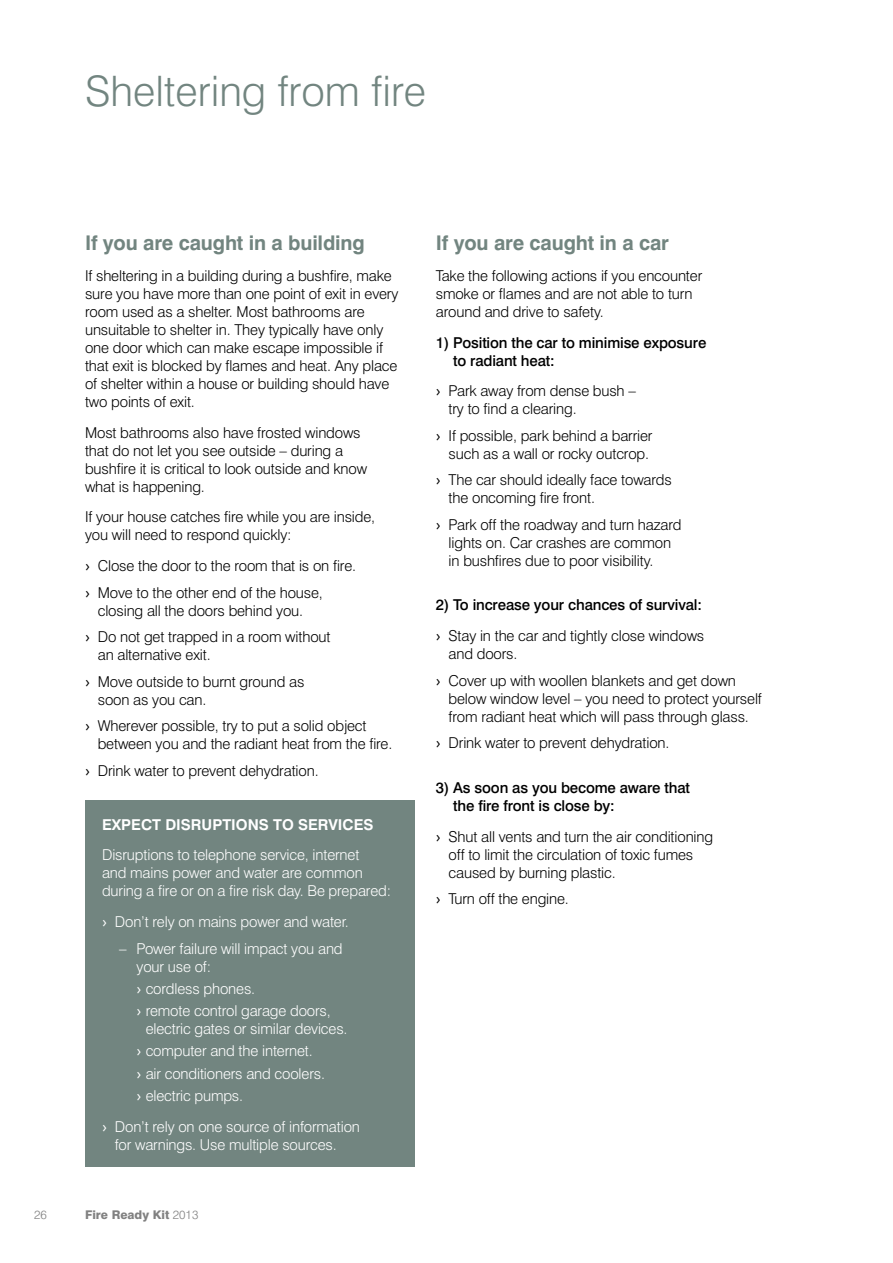
<style>
.page{position:relative;width:893px;height:1263px;background:#fff}
.page>*{position:absolute;margin:0;border:0;box-sizing:border-box;transform-origin:0 0}
.t1{font:300 42px "Swiss 721 BT";color:#728580}
.t2{font:700 20.25px "Swiss 721 BT";letter-spacing:-.01em;color:#728580}
.t3{font:300 15px/18px "Swiss 721 BT";letter-spacing:-.01em;color:#000}
.t4{font:300 15px/18px "Swiss 721 BT";letter-spacing:-.01em;color:#fff}
.t5{font:500 15px/18px "Swiss 721 BT";letter-spacing:-.01em;color:#000}
.t6{font:700 15px "Swiss 721 BT";color:#fff}
.t7{font:800 12px "Swiss 721 BT";color:#818181}
.t8{font:300 12px "Swiss 721 BT";color:#818181}
.s1{font-family:"Gotham";font-weight:400}
.s2{font-weight:300}
</style>
<div class="page">
<div style="left:85px;top:800px;width:330px;height:367px;background:#728580"></div>
<h1 class="t1" style="left:85px;top:66px;width:343px">Sheltering from fire</h1>
<h2 class="t2" style="left:85px;top:231px;width:281px">If you are caught in a building</h2>
<p class="t3" style="left:85px;top:266px;width:315px">If sheltering in a building during a bushfire, make sure you have more than one point of exit in every room used as a shelter. Most bathrooms are unsuitable to shelter in. They typically have only one door which can make escape impossible if that exit is blocked by flames and heat. Any place of shelter within a house or building should have two points of exit.</p>
<p class="t3" style="left:85px;top:423px;width:284px">Most bathrooms also have frosted windows that do not let you see outside – during a bushfire it is critical to look outside and know what is happening.</p>
<p class="t3" style="left:85px;top:508px;width:292px">If your house catches fire while you are inside, you will need to respond quickly:</p>
<p class="t3" style="left:85px;top:552px;width:273px;line-height:26.5px"><span class="s1">›</span> Close the door to the room that is on fire. <span class="s1">›</span> Move to the other end of the house,</p>
<p class="t3" style="left:85px;top:597px;width:247px;line-height:26.5px;text-indent:13px">closing all the doors behind you.<br><span class="s1">›</span> Do not get trapped in a room without</p>
<p class="t3" style="left:85px;top:641px;width:221px;line-height:26.5px;text-indent:13px">an alternative exit.<br><span class="s1">›</span> Move outside to burnt ground as</p>
<p class="t3" style="left:85px;top:686px;width:283px;line-height:26.5px;text-indent:13px">soon as you can.<br><span class="s1">›</span> Wherever possible, try to put a solid object</p>
<p class="t3" style="left:85px;top:730px;width:309px;line-height:26.5px;text-indent:13px">between you and the radiant heat from the fire. <span class="s1">›</span> Drink water to prevent dehydration.</p>
<p class="t6" style="left:102px;top:815px;width:273px">EXPECT DISRUPTIONS TO SERVICES</p>
<p class="t4" style="left:102px;top:846px;width:290px">Disruptions to telephone service, internet<br>and mains power and water are common during a fire or on a fire risk day. Be prepared:</p>
<p class="t4" style="left:102px;top:913px;width:248px"><span class="s1">›</span> Don’t rely on mains power and water.</p>
<p class="t4" style="left:137px;top:939px;width:208px;text-indent:-17px">– Power failure will impact you and your use of:</p>
<p class="t4" style="left:137px;top:977px;width:196px;line-height:22.2px"><span class="s1">›</span> cordless phones.<br><span class="s1">›</span> remote control garage doors,</p>
<p class="t4" style="left:137px;top:1017px;width:212px;line-height:22.2px;text-indent:9px">electric gates or similar devices. <span class="s1">›</span> computer and the internet.<br><span class="s1">›</span> air conditioners and coolers.<br><span class="s1">›</span> electric pumps.</p>
<p class="t4" style="left:115px;top:1117px;width:247px;text-indent:-13px"><span class="s1">›</span> Don’t rely on one source of information for warnings. Use multiple sources.</p>
<p class="t8" style="left:34px;top:1208px;width:14px">26</p>
<p class="t7" style="left:85px;top:1208px;width:115px">Fire Ready Kit <span class="s2">2013</span></p>
<h2 class="t2" style="left:436px;top:231px;width:235px">If you are caught in a car</h2>
<p class="t3" style="left:436px;top:266px;width:268px">Take the following actions if you encounter smoke or flames and are not able to turn around and drive to safety.</p>
<p class="t5" style="left:453px;top:333px;width:255px;text-indent:-17px">1) Position the car to minimise exposure to radiant heat:</p>
<p class="t3" style="left:449px;top:382px;width:189px;text-indent:-13px"><span class="s1">›</span> Park away from dense bush – try to find a clearing.</p>
<p class="t3" style="left:436px;top:426px;width:218px;text-align:right"><span class="s1">›</span> If possible, park behind a barrier such as a wall or rocky outcrop.</p>
<p class="t3" style="left:449px;top:471px;width:225px;text-indent:-13px"><span class="s1">›</span> The car should ideally face towards the oncoming fire front.</p>
<p class="t3" style="left:449px;top:515px;width:235px;text-indent:-13px"><span class="s1">›</span> Park off the roadway and turn hazard lights on. Car crashes are common in bushfires due to poor visibility.</p>
<p class="t5" style="left:436px;top:590px;width:270px;line-height:30.8px">2) To increase your chances of survival: <span class="s1">›</span> <span class="s2">Stay in the car and tightly close windows</span></p>
<p class="t3" style="left:436px;top:640px;width:302px;line-height:26.5px;text-indent:13px">and doors.<br><span class="s1">›</span> Cover up with woollen blankets and get down</p>
<p class="t3" style="left:449px;top:689px;width:315px">below window level – you need to protect yourself from radiant heat which will pass through glass.</p>
<p class="t3" style="left:436px;top:734px;width:235px"><span class="s1">›</span> Drink water to prevent dehydration.</p>
<p class="t5" style="left:453px;top:778px;width:238px;text-indent:-17px">3) As soon as you become aware that the fire front is close by:</p>
<p class="t3" style="left:449px;top:827px;width:266px;text-indent:-13px"><span class="s1">›</span> Shut all vents and turn the air conditioning off to limit the circulation of toxic fumes caused by burning plastic.</p>
<p class="t3" style="left:436px;top:889px;width:135px"><span class="s1">›</span> Turn off the engine.</p>
</div>
